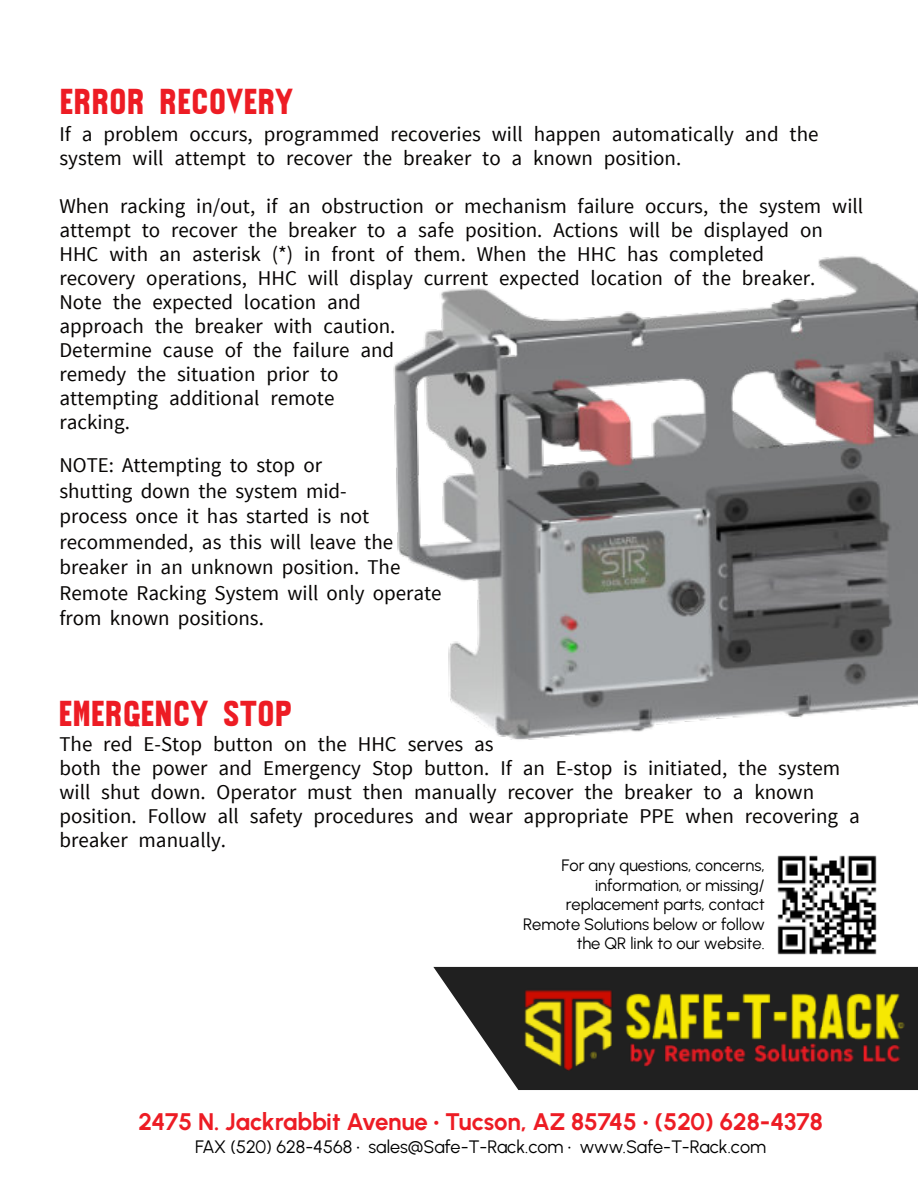
<style>
.page{position:relative;width:918px;height:1188px;background:#fff}
.page>*{position:absolute;margin:0;border:0;box-sizing:border-box;transform-origin:0 0}
.t1{font:800 36px "Galhau Display";color:#ed1c24}
.t2{font:700 24px "Urbanist";letter-spacing:-.005em;color:#ed1c24}
.t3{font:21px "Source Sans Pro";color:#070504}
.t4{font:18px "Urbanist";letter-spacing:-.005em;color:#000}
.t5{font:16.5px "Urbanist";color:#000}
</style>
<div class="page">
<img style="left:764px;top:855px;width:127px;height:112px">
<svg style="left:433px;top:967px;width:485px;height:123px;fill:#202020"></svg>
<img style="left:518px;top:980px;width:390px;height:107px">
<img style="left:393px;top:256px;width:525px;height:484px">
<p class="t1" style="left:59px;top:87px;width:235px">ERROR RECOVERY</p>
<p class="t3" style="left:59px;top:125px;width:761px">If a problem occurs, programmed recoveries will happen automatically and the</p>
<p class="t3" style="left:59px;top:149px;width:623px">system will attempt to recover the breaker to a known position.</p>
<p class="t3" style="left:59px;top:197px;width:805px">When racking in/out, if an obstruction or mechanism failure occurs, the system will</p>
<p class="t3" style="left:59px;top:221px;width:765px">attempt to recover the breaker to a safe position. Actions will be displayed on</p>
<p class="t3" style="left:59px;top:245px;width:706px">HHC with an asterisk (*) in front of them. When the HHC has completed</p>
<p class="t3" style="left:59px;top:269px;width:757px">recovery operations, HHC will display current expected location of the breaker.</p>
<p class="t3" style="left:59px;top:293px;width:303px">Note the expected location and</p>
<p class="t3" style="left:59px;top:317px;width:338px">approach the breaker with caution.</p>
<p class="t3" style="left:59px;top:341px;width:336px">Determine cause of the failure and</p>
<p class="t3" style="left:59px;top:365px;width:281px">remedy the situation prior to</p>
<p class="t3" style="left:59px;top:389px;width:277px">attempting additional remote</p>
<p class="t3" style="left:59px;top:413px;width:72px">racking.</p>
<p class="t3" style="left:59px;top:457px;width:264px">NOTE: Attempting to stop or</p>
<p class="t3" style="left:59px;top:482px;width:289px">shutting down the system mid-</p>
<p class="t3" style="left:59px;top:508px;width:311px">process once it has started is not</p>
<p class="t3" style="left:59px;top:533px;width:335px">recommended, as this will leave the</p>
<p class="t3" style="left:59px;top:559px;width:342px">breaker in an unknown position. The</p>
<p class="t3" style="left:59px;top:584px;width:384px">Remote Racking System will only operate</p>
<p class="t3" style="left:59px;top:610px;width:206px">from known positions.</p>
<p class="t1" style="left:58px;top:699px;width:236px">EMERGENCY STOP</p>
<p class="t3" style="left:59px;top:736px;width:436px">The red E-Stop button on the HHC serves as</p>
<p class="t3" style="left:59px;top:760px;width:782px">both the power and Emergency Stop button. If an E-stop is initiated, the system</p>
<p class="t3" style="left:59px;top:784px;width:756px">will shut down. Operator must then manually recover the breaker to a known</p>
<p class="t3" style="left:59px;top:808px;width:802px">position. Follow all safety procedures and wear appropriate PPE when recovering a</p>
<p class="t3" style="left:59px;top:832px;width:168px">breaker manually.</p>
<p class="t5" style="left:562px;top:855px;width:205px">For any questions, concerns,</p>
<p class="t5" style="left:595px;top:875px;width:171px">information, or missing/</p>
<p class="t5" style="left:566px;top:894px;width:201px">replacement parts, contact</p>
<p class="t5" style="left:523px;top:914px;width:243px">Remote Solutions below or follow</p>
<p class="t5" style="left:577px;top:933px;width:190px">the QR link to our website.</p>
<p class="t2" style="left:138px;top:1108px;width:686px">2475 N. Jackrabbit Avenue • Tucson, AZ 85745 • (520) 628-4378</p>
<p class="t4" style="left:195px;top:1136px;width:572px">FAX (520) 628-4568 • sales@Safe-T-Rack.com • www.Safe-T-Rack.com</p>
</div>
